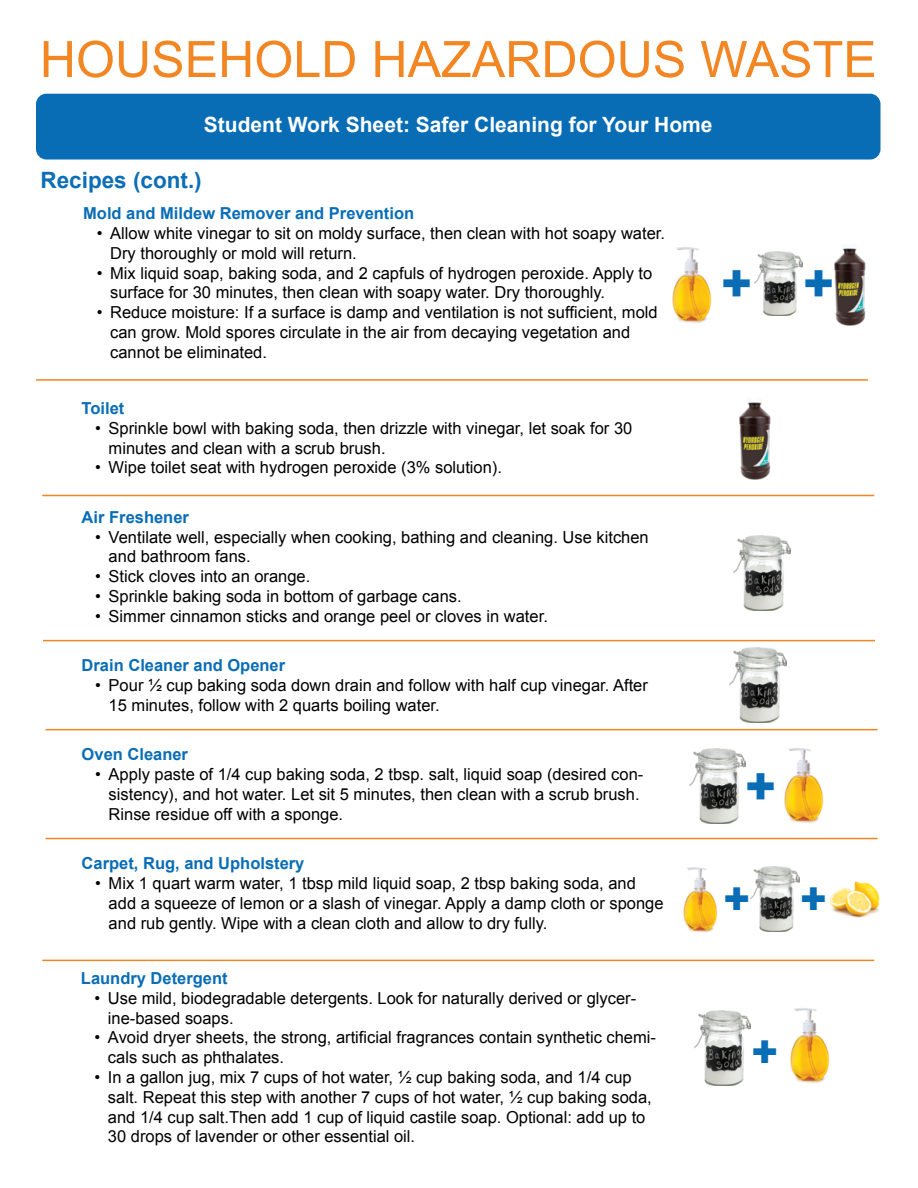
<style>
.page{position:relative;width:918px;height:1188px;background:#fff}
.page>*{position:absolute;margin:0;border:0;box-sizing:border-box;transform-origin:0 0}
.t1{font:50.1px "Arial";color:#f28623}
.t2{font:900 49.35px "Arial";color:#096db6}
.t3{font:900 42.6px "Arial";color:#096db6}
.t4{font:700 22.5px "Arial";color:#0b6eb6}
.t5{font:700 21px "Arial";color:#fff}
.t6{font:16.5px/19.8px "Arial";color:#000}
.t7{font:700 16.5px "Arial";color:#096db6}
</style>
<div class="page">
<div style="left:40px;top:97px;width:837px;height:59px;background:#096db6;border-radius:7px"></div>
<div style="left:36px;top:94px;width:844px;height:66px;border:8px solid #096db6;border-radius:7px"></div>
<hr style="left:36px;top:379px;width:832px;height:2px;background:#f18521">
<hr style="left:42px;top:495px;width:832px;height:1px;background:#f18521">
<hr style="left:43px;top:640px;width:832px;height:1px;background:#f18521">
<hr style="left:46px;top:729px;width:832px;height:1px;background:#f18521">
<hr style="left:46px;top:838px;width:832px;height:1px;background:#f18521">
<hr style="left:42px;top:960px;width:832px;height:1px;background:#f18521">
<img style="left:829px;top:881px;width:51px;height:37px">
<img style="left:790px;top:1008px;width:40px;height:75px">
<img style="left:784px;top:748px;width:40px;height:75px">
<img style="left:683px;top:867px;width:34px;height:66px">
<img style="left:672px;top:247px;width:40px;height:76px">
<img style="left:730px;top:648px;width:56px;height:75px">
<img style="left:694px;top:1011px;width:57px;height:75px">
<img style="left:734px;top:536px;width:56px;height:75px">
<img style="left:689px;top:748px;width:57px;height:75px">
<img style="left:751px;top:867px;width:48px;height:64px">
<img style="left:755px;top:252px;width:47px;height:64px">
<img style="left:739px;top:401px;width:32px;height:79px">
<img style="left:834px;top:247px;width:32px;height:79px">
<h1 class="t1" style="left:40px;top:27px;width:838px">HOUSEHOLD HAZARDOUS WASTE</h1>
<p class="t5" style="left:204px;top:110px;width:510px">Student Work Sheet: Safer Cleaning for Your Home</p>
<h3 class="t4" style="left:40px;top:165px;width:163px">Recipes (cont.)</h3>
<p class="t7" style="left:83px;top:203px;width:332px">Mold and Mildew Remover and Prevention</p>
<p class="t6" style="left:110px;top:224px;width:556px;text-indent:-13px">• Allow white vinegar to sit on moldy surface, then clean with hot soapy water.<br>Dry thoroughly or mold will return.</p>
<p class="t6" style="left:110px;top:263px;width:544px;text-indent:-13px">• Mix liquid soap, baking soda, and 2 capfuls of hydrogen peroxide. Apply to surface for 30 minutes, then clean with soapy water. Dry thoroughly.</p>
<p class="t6" style="left:110px;top:303px;width:549px;text-indent:-13px">• Reduce moisture: If a surface is damp and ventilation is not sufficient, mold can grow. Mold spores circulate in the air from decaying vegetation and cannot be eliminated.</p>
<h2 class="t2" style="left:721px;top:248px;width:34px">+</h2>
<h2 class="t2" style="left:802px;top:248px;width:34px">+</h2>
<p class="t7" style="left:82px;top:397px;width:44px">Toilet</p>
<p class="t6" style="left:109px;top:418px;width:525px;text-indent:-13px">• Sprinkle bowl with baking soda, then drizzle with vinegar, let soak for 30 minutes and clean with a scrub brush.</p>
<p class="t6" style="left:95px;top:458px;width:408px">• Wipe toilet seat with hydrogen peroxide (3% solution).</p>
<p class="t7" style="left:82px;top:506px;width:109px">Air Freshener</p>
<p class="t6" style="left:109px;top:527px;width:542px;text-indent:-13px">• Ventilate well, especially when cooking, bathing and cleaning. Use kitchen and bathroom fans.</p>
<p class="t6" style="left:95px;top:567px;width:217px">• Stick cloves into an orange.</p>
<p class="t6" style="left:95px;top:587px;width:368px">• Sprinkle baking soda in bottom of garbage cans.</p>
<p class="t6" style="left:95px;top:606px;width:454px">• Simmer cinnamon sticks and orange peel or cloves in water.</p>
<p class="t7" style="left:82px;top:655px;width:205px">Drain Cleaner and Opener</p>
<p class="t6" style="left:109px;top:676px;width:541px;text-indent:-13px">• Pour ½ cup baking soda down drain and follow with half cup vinegar. After<br>15 minutes, follow with 2 quarts boiling water.</p>
<p class="t7" style="left:82px;top:744px;width:108px">Oven Cleaner</p>
<p class="t6" style="left:109px;top:765px;width:536px;text-indent:-13px">• Apply paste of 1/4 cup baking soda, 2 tbsp. salt, liquid soap (desired con&shy;sistency), and hot water. Let sit 5 minutes, then clean with a scrub brush.<br>Rinse residue off with a sponge.</p>
<p class="t7" style="left:82px;top:853px;width:224px">Carpet, Rug, and Upholstery</p>
<p class="t6" style="left:109px;top:874px;width:556px;text-indent:-13px">• Mix 1 quart warm water, 1 tbsp mild liquid soap, 2 tbsp baking soda, and add a squeeze of lemon or a slash of vinegar. Apply a damp cloth or sponge and rub gently. Wipe with a clean cloth and allow to dry fully.</p>
<p class="t7" style="left:81px;top:967px;width:148px">Laundry Detergent</p>
<p class="t6" style="left:108px;top:988px;width:530px;text-indent:-13px">• Use mild, biodegradable detergents. Look for naturally derived or glycer&shy;ine-based soaps.</p>
<p class="t6" style="left:108px;top:1028px;width:550px;text-indent:-13px">• Avoid dryer sheets, the strong, artificial fragrances contain synthetic chemi&shy;cals such as phthalates.</p>
<p class="t6" style="left:108px;top:1068px;width:545px;text-indent:-13px">• In a gallon jug, mix 7 cups of hot water, ½ cup baking soda, and 1/4 cup salt. Repeat this step with another 7 cups of hot water, ½ cup baking soda, and 1/4 cup salt.Then add 1 cup of liquid castile soap. Optional: add up to 30 drops of lavender or other essential oil.</p>
<h2 class="t2" style="left:745px;top:750px;width:34px">+</h2>
<h3 class="t3" style="left:723px;top:868px;width:106px">+ +</h3>
<h3 class="t3" style="left:751px;top:1021px;width:30px">+</h3>
</div>
